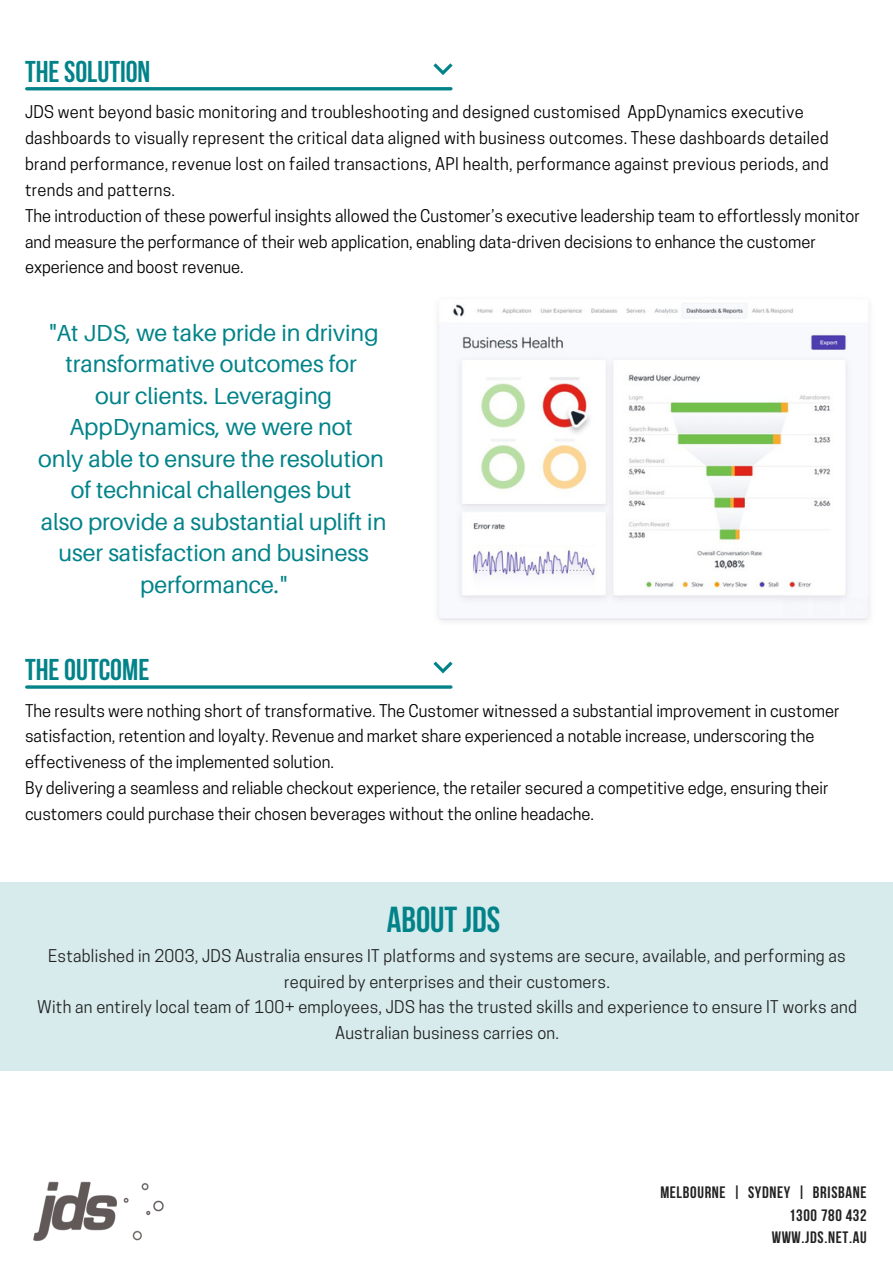
<style>
.page{position:relative;width:893px;height:1264px;background:#fff}
.page>*{position:absolute;margin:0;border:0;box-sizing:border-box;transform-origin:0 0}
.t1{font:700 36px "Bebas Neue";color:#028389}
.t2{font:700 30px "Bebas Neue";color:#028389}
.t3{font:23.25px/31.5px "Aileron";color:#028389;text-align:center}
.t4{font:16.5px/25.8px "Cooper Hewitt";color:#000}
.t5{font:16.5px/25.8px "Cooper Hewitt";letter-spacing:.015em;color:#222;text-align:center}
.t6{font:700 16.5px "Bebas Neue";letter-spacing:.04em;color:#222}
</style>
<div class="page">
<hr style="left:27px;top:87px;width:424px;height:3px;background:#028389">
<svg style="left:433px;top:63px;width:19px;height:12px"></svg>
<img style="left:33px;top:1181px;width:131px;height:61px">
<hr style="left:27px;top:685px;width:424px;height:3px;background:#028389">
<svg style="left:433px;top:661px;width:19px;height:12px"></svg>
<div style="left:0;top:882px;width:892px;height:188px;background:#d7ebec"></div>
<img style="left:438px;top:303px;width:432px;height:318px">
<p class="t2" style="left:25px;top:59px;width:127px">THESOLUTION</p>
<p class="t4" style="left:25px;top:101px;width:805px">JDS went beyond basic monitoring and troubleshooting and designed customised AppDynamics executive dashboards to visually represent the critical data aligned with business outcomes. These dashboards detailed brand performance, revenue lost on failed transactions, API health, performance against previous periods, and trends and patterns.</p>
<p class="t4" style="left:25px;top:205px;width:836px">The introduction of these powerful insights allowed the Customer’s executive leadership team to effortlessly monitor and measure the performance of their web application, enabling data-driven decisions to enhance the customer experience and boost revenue.</p>
<p class="t3" style="left:49px;top:316px;width:331px">"At JDS, we take pride in driving transformative outcomes for</p>
<p class="t3" style="left:69px;top:379px;width:285px">our clients. Leveraging<br>AppDynamics, we were not</p>
<p class="t3" style="left:38px;top:442px;width:347px">only able to ensure the resolution</p>
<p class="t3" style="left:71px;top:474px;width:282px">of technical challenges but</p>
<p class="t3" style="left:41px;top:505px;width:347px">also provide a substantial uplift in user satisfaction and business performance."</p>
<p class="t2" style="left:25px;top:657px;width:126px">THEOUTCOME</p>
<p class="t4" style="left:25px;top:699px;width:815px">The results were nothing short of transformative. The Customer witnessed a substantial improvement in customer satisfaction, retention and loyalty. Revenue and market share experienced a notable increase, underscoring the effectiveness of the implemented solution.</p>
<p class="t4" style="left:25px;top:777px;width:805px">By delivering a seamless and reliable checkout experience, the retailer secured a competitive edge, ensuring their customers could purchase their chosen beverages without the online headache.</p>
<p class="t1" style="left:387px;top:905px;width:115px">ABOUTJDS</p>
<p class="t5" style="left:48px;top:944px;width:799px">Established in 2003, JDS Australia ensures IT platforms and systems are secure, available, and performing as required by enterprises and their customers.</p>
<p class="t5" style="left:37px;top:996px;width:821px">With an entirely local team of 100+ employees, JDS has the trusted skills and experience to ensure IT works and<br>Australian business carries on.</p>
<p class="t6" style="left:660px;top:1185px;width:208px">MELBOURNE | SYDNEY | BRISBANE</p>
<p class="t6" style="left:789px;top:1208px;width:79px">1300 780 432</p>
<p class="t6" style="left:771px;top:1230px;width:96px">WWW.JDS.NET.AU</p>
</div>
